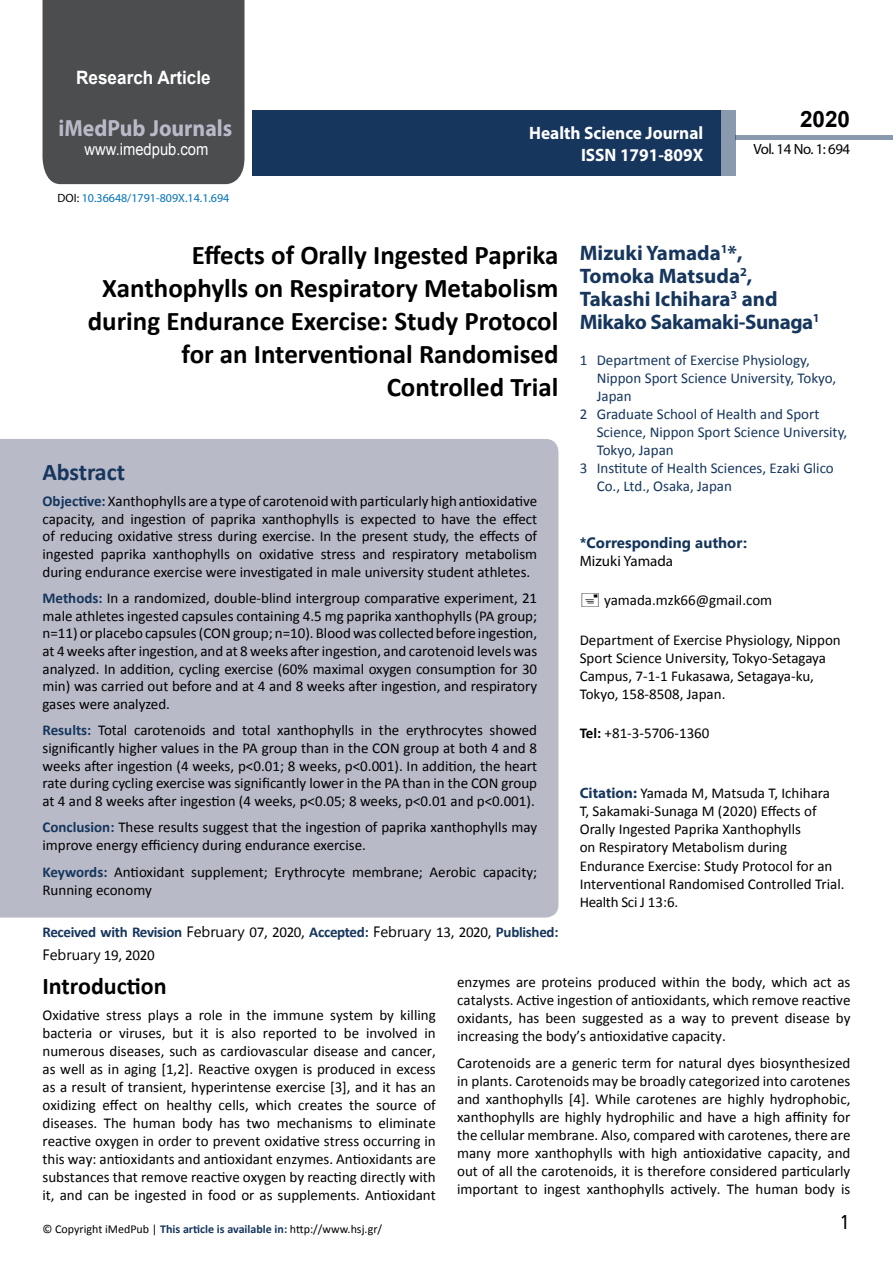
<style>
.page{position:relative;width:893px;height:1263px;background:#fff}
.page>*{position:absolute;margin:0;border:0;box-sizing:border-box;transform-origin:0 0}
.t1{font:700 27px/33px "Calibri";color:#000;text-align:right}
.t2{font:25.5px "Tunga";color:#000}
.t3{font:700 24px "Calibri";color:#000}
.t4{font:700 24px "Calibri";letter-spacing:-.005em;color:#16365d}
.t5{font:700 23.4px "Myriad Pro";color:#b9bac8;scale:.93 1}
.t6{font:700 22.5px "Arial";color:#000}
.t7{font:700 21px/23.1px "Myriad Pro";color:#16365d}
.t8{font:700 18.45px "Arial";color:#fff;scale:.93 1}
.t9{font:700 18px/21.6px "Myriad Pro";color:#fff;text-align:right;scale:.96 1}
.t10{font:16.5px "Arial";color:#fff;scale:.89 1}
.t11{font:15px/18px "Calibri";color:#000;text-align:justify}
.t12{font:15px "Calibri";color:#16365d}
.t13{font:700 15px "Calibri";letter-spacing:-.02em;color:#16365d}
.t14{font:700 15px "Segoe UI";color:#15365c}
.t15{font:15px "Segoe UI";color:#000}
.t16{font:15px "Myriad Pro";color:#000}
.t17{font:14.85px "Myriad Pro";letter-spacing:-.03em;color:#000}
.t18{font:12px "Calibri";color:#000}
.t19{font:12px "Myriad Pro";color:#0072bc}
.s1{color:#000}
.s2{font-weight:700;color:#15365c}
.s3{font-family:"Segoe UI";font-weight:400;color:#000}
.s4{font-weight:400;color:#000}
.s5{font-family:"Calibri"}
.s6{font-weight:700}
.s7{font-family:"Myriad Pro";font-weight:700;color:#16365d}
.s8{font-weight:700;color:#16365d}
</style>
<div class="page">
<div style="left:252px;top:110px;width:469px;height:66px;background:#16365d"></div>
<div style="left:720px;top:110px;width:16px;height:66px;background:#8a9aae"></div>
<div style="left:43px;top:0;width:201px;height:184px;background:#4c4d4f"></div>
<div style="left:736px;top:135px;width:157px;height:5px;background:#8a9aae"></div>
<div style="left:0;top:439px;width:558px;height:478px;background:#b9bac8"></div>
<p class="t8" style="left:76px;top:65px;width:146px">Research Article</p>
<h3 class="t5" style="left:58px;top:113px;width:188px">iMedPub Journals</h3>
<p class="t10" style="left:85px;top:138px;width:141px">www.imedpub.com</p>
<p class="t19" style="left:58px;top:190px;width:173px"><span class="s1">DOI:</span> 10.36648/1791-809X.14.1.694</p>
<p class="t9" style="left:529px;top:122px;width:183px">Health Science Journal<br>ISSN 1791-809X</p>
<h3 class="t6" style="left:800px;top:104px;width:52px">2020</h3>
<p class="t17" style="left:753px;top:140px;width:98px">Vol. 14 No. 1: 694</p>
<h3 class="t7" style="left:580px;top:241px;width:241px">Mizuki Yamada<sup>1</sup>*,<br>Tomoka Matsuda<sup>2</sup>,<br>Takashi Ichihara<sup>3</sup> and<br>Mikako Sakamaki-Sunaga<sup>1</sup></h3>
<p class="t12" style="left:580px;top:351px;width:232px">1 Department of Exercise Physiology,</p>
<p class="t12" style="left:597px;top:369px;width:241px">Nippon Sport Science University, Tokyo,</p>
<p class="t12" style="left:597px;top:387px;width:36px">Japan</p>
<p class="t12" style="left:580px;top:405px;width:241px">2 Graduate School of Health and Sport</p>
<p class="t12" style="left:597px;top:423px;width:252px">Science, Nippon Sport Science University,</p>
<p class="t12" style="left:597px;top:441px;width:79px">Tokyo, Japan</p>
<p class="t12" style="left:580px;top:459px;width:256px">3 Institute of Health Sciences, Ezaki Glico</p>
<p class="t12" style="left:597px;top:477px;width:137px">Co., Ltd., Osaka, Japan</p>
<h1 class="t1" style="left:88px;top:239px;width:472px">Effects of Orally Ingested Paprika Xanthophylls on Respiratory Metabolism during Endurance Exercise: Study Protocol for an Interventional Randomised Controlled Trial</h1>
<h3 class="t4" style="left:43px;top:456px;width:84px">Abstract</h3>
<p class="t11" style="left:43px;top:492px;width:496px"><span class="s2">Objective:</span> Xanthophylls are a type of carotenoidwith particularly high antioxidative capacity, and ingestion of paprika xanthophylls is expected to have the effect of reducing oxidative stress during exercise. In the present study, the effects of ingested paprika xanthophylls on oxidative stress and respiratory metabolism during endurance exercise were investigated in male university student athletes.</p>
<p class="t11" style="left:43px;top:589px;width:496px"><span class="s2">Methods:</span> In a randomized, double-blind intergroup comparative experiment, 21 male athletes ingested capsules containing 4.5 mg paprika xanthophylls (PA group; n=11) or placebo capsules(CONgroup; n=10). Bloodwas collected before ingestion, at 4 weeks after ingestion, and at 8 weeks after ingestion, and carotenoid levels was analyzed. In addition, cycling exercise (60% maximal oxygen consumption for 30 min) was carried out before and at 4 and 8 weeks after ingestion, and respiratory gases were analyzed.</p>
<p class="t11" style="left:42px;top:721px;width:496px"><span class="s2">Results:</span> Total carotenoids and total xanthophylls in the erythrocytes showed significantly higher values in the PA group than in the CON group at both 4 and 8 weeks after ingestion (4 weeks, p&lt;0.01; 8 weeks, p&lt;0.001). In addition, the heart rate during cycling exercise was significantly lower in the PA than in the CON group at 4 and 8 weeks after ingestion (4 weeks, p&lt;0.05; 8 weeks, p&lt;0.01 and p&lt;0.001).</p>
<p class="t11" style="left:42px;top:818px;width:496px"><span class="s2">Conclusion:</span> These results suggest that the ingestion of paprika xanthophylls may improve energy efficiency during endurance exercise.</p>
<p class="t11" style="left:42px;top:863px;width:496px;line-height:18.5px"><span class="s2">Keywords:</span> Antioxidant supplement; Erythrocyte membrane; Aerobic capacity;<br>Running economy</p>
<p class="t13" style="left:42px;top:923px;width:517px">Received with Revision <span class="s3">February</span> <span class="s4">07, 2020,</span> Accepted: <span class="s3">February</span> <span class="s4">13, 2020,</span> Published:</p>
<p class="t15" style="left:42px;top:944px;width:114px">February <span class="s5">19, 2020</span></p>
<h3 class="t3" style="left:43px;top:971px;width:126px">Introduction</h3>
<p class="t11" style="left:42px;top:1006px;width:395px">Oxidative stress plays a role in the immune system by killing bacteria or viruses, but it is also reported to be involved in numerous diseases, such as cardiovascular disease and cancer, as well as in aging [1,2]. Reactive oxygen is produced in excess as a result of transient, hyperintense exercise [3], and it has an oxidizing effect on healthy cells, which creates the source of diseases. The human body has two mechanisms to eliminate reactive oxygen in order to prevent oxidative stress occurring in this way: antioxidants and antioxidant enzymes. Antioxidants are substances that remove reactive oxygen by reacting directly with it, and can be ingested in food or as supplements. Antioxidant</p>
<p class="t14" style="left:580px;top:532px;width:169px">*Corresponding author:</p>
<p class="t16" style="left:580px;top:552px;width:95px">Mizuki Yamada</p>
<p class="t11" style="left:604px;top:591px;width:170px">yamada.mzk66@gmail.com</p>
<p class="t11" style="left:580px;top:631px;width:263px;text-align:left">Department of Exercise Physiology, Nippon Sport Science University, Tokyo-Setagaya Campus, 7-1-1 Fukasawa, Setagaya-ku, Tokyo, 158-8508, Japan.</p>
<p class="t11" style="left:580px;top:724px;width:131px"><span class="s6">Tel:</span> +81-3-5706-1360</p>
<p class="t11" style="left:580px;top:784px;width:266px;text-align:left"><span class="s7">Citation:</span> Yamada M, Matsuda T, Ichihara<br>T, Sakamaki-Sunaga M (2020) Effects of Orally Ingested Paprika Xanthophylls<br>on Respiratory Metabolism during Endurance Exercise: Study Protocol for an Interventional Randomised Controlled Trial.<br>Health Sci J 13:6.</p>
<p class="t11" style="left:457px;top:973px;width:395px">enzymes are proteins produced within the body, which act as catalysts. Active ingestion of antioxidants, which remove reactive oxidants, has been suggested as a way to prevent disease by increasing the body’s antioxidative capacity.</p>
<p class="t11" style="left:457px;top:1054px;width:395px">Carotenoids are a generic term for natural dyes biosynthesized in plants. Carotenoids may be broadly categorized into carotenes and xanthophylls [4]. While carotenes are highly hydrophobic, xanthophylls are highly hydrophilic and have a high affinity for the cellular membrane. Also, compared with carotenes, there are many more xanthophylls with high antioxidative capacity, and out of all the carotenoids, it is therefore considered particularly important to ingest xanthophylls actively. The human body is</p>
<p class="t18" style="left:43px;top:1221px;width:341px">© Copyright iMedPub | <span class="s8">This article is available in:</span> http://www.hsj.gr/</p>
<h2 class="t2" style="left:841px;top:1205px;width:9px">1</h2>
</div>
